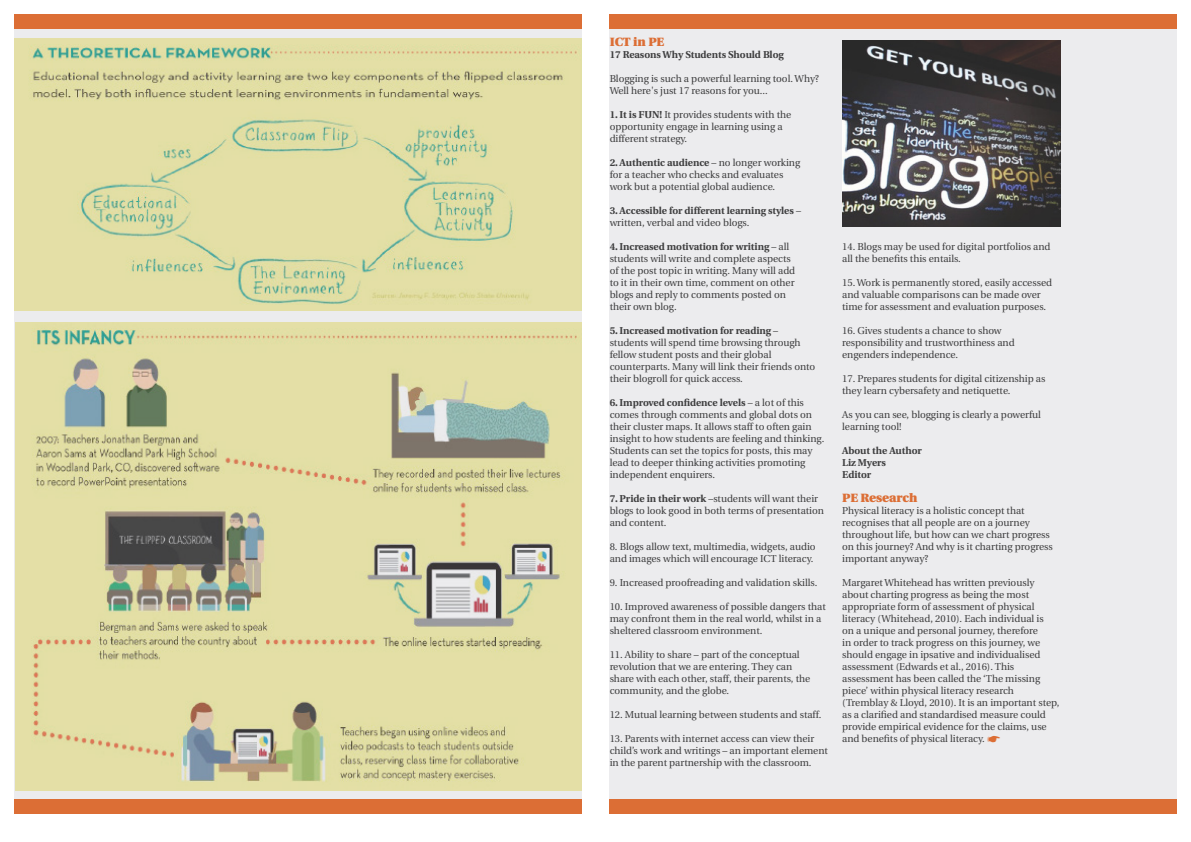
<style>
.page{position:relative;width:1191px;height:842px;background:#fff}
.page>*{position:absolute;margin:0;border:0;box-sizing:border-box;transform-origin:0 0}
.t1{font:900 12px "Utopia";letter-spacing:-.005em;color:#dc6e35}
.t2{font:10px/12px "Utopia";letter-spacing:-.005em;color:#3e3e3f}
.t3{font:700 10px "Utopia";letter-spacing:-.005em;color:#3e3e3f}
.s1{font-weight:700}
.s2{font-weight:400}
.s3{color:#dc6e35}
</style>
<div class="page">
<div style="left:14px;top:14px;width:567px;height:800px;background:#ececee"></div>
<div style="left:14px;top:14px;width:567px;height:14px;background:#dc6e35"></div>
<div style="left:14px;top:799px;width:567px;height:15px;background:#dc6e35"></div>
<img style="left:14px;top:39px;width:567px;height:271px">
<img style="left:16px;top:322px;width:565px;height:468px">
<div style="left:609px;top:14px;width:567px;height:800px;background:#ececee"></div>
<div style="left:609px;top:14px;width:567px;height:14px;background:#dc6e35"></div>
<div style="left:609px;top:799px;width:567px;height:15px;background:#dc6e35"></div>
<img style="left:842px;top:40px;width:218px;height:186px">
<p class="t1" style="left:609px;top:35px;width:56px">ICT in PE</p>
<p class="t3" style="left:609px;top:49px;width:176px">17 Reasons Why Students Should Blog</p>
<p class="t2" style="left:609px;top:73px;width:211px">Blogging is such a powerful learning tool. Why?<br>Well here's just 17 reasons for you...</p>
<p class="t2" style="left:609px;top:109px;width:183px"><span class="s1">1. It is FUN!</span> It provides students with the</p>
<p class="t2" style="left:609px;top:121px;width:174px">opportunity engage in learning using a</p>
<p class="t2" style="left:609px;top:133px;width:79px">different strategy.</p>
<p class="t3" style="left:609px;top:157px;width:192px">2. Authentic audience <span class="s2">– no longer working</span></p>
<p class="t2" style="left:609px;top:169px;width:175px">for a teacher who checks and evaluates</p>
<p class="t2" style="left:609px;top:181px;width:167px">work but a potential global audience.</p>
<p class="t3" style="left:609px;top:205px;width:193px">3. Accessible for different learning styles <span class="s2">–</span></p>
<p class="t2" style="left:609px;top:217px;width:141px">written, verbal and video blogs.</p>
<p class="t3" style="left:609px;top:241px;width:181px">4. Increased motivation for writing <span class="s2">– all</span></p>
<p class="t2" style="left:609px;top:253px;width:183px">students will write and complete aspects</p>
<p class="t2" style="left:609px;top:265px;width:187px">of the post topic in writing. Many will add</p>
<p class="t2" style="left:609px;top:277px;width:186px">to it in their own time, comment on other</p>
<p class="t2" style="left:609px;top:289px;width:178px">blogs and reply to comments posted on</p>
<p class="t2" style="left:609px;top:301px;width:68px">their own blog.</p>
<p class="t3" style="left:609px;top:325px;width:170px">5. Increased motivation for reading <span class="s2">–</span></p>
<p class="t2" style="left:609px;top:337px;width:207px">students will spend time browsing through fellow student posts and their global counterparts. Many will link their friends onto their blogroll for quick access.</p>
<p class="t2" style="left:609px;top:397px;width:216px"><span class="s1">6. Improved confidence levels</span> – a lot of this comes through comments and global dots on their cluster maps. It allows staff to often gain insight to how students are feeling and thinking.</p>
<p class="t2" style="left:609px;top:445px;width:204px">Students can set the topics for posts, this may lead to deeper thinking activities promoting</p>
<p class="t2" style="left:609px;top:469px;width:107px">independent enquirers.</p>
<p class="t2" style="left:609px;top:493px;width:216px"><span class="s1">7. Pride in their work</span> –students will want their blogs to look good in both terms of presentation</p>
<p class="t2" style="left:609px;top:517px;width:58px">and content.</p>
<p class="t2" style="left:609px;top:541px;width:207px">8. Blogs allow text, multimedia, widgets, audio and images which will encourage ICT literacy.</p>
<p class="t2" style="left:609px;top:577px;width:209px">9. Increased proofreading and validation skills.</p>
<p class="t2" style="left:609px;top:601px;width:218px">10. Improved awareness of possible dangers that may confront them in the real world, whilst in a</p>
<p class="t2" style="left:609px;top:625px;width:154px">sheltered classroom environment.</p>
<p class="t2" style="left:609px;top:649px;width:202px">11. Ability to share – part of the conceptual revolution that we are entering. They can share with each other, staff, their parents, the community, and the globe.</p>
<p class="t2" style="left:609px;top:709px;width:213px">12. Mutual learning between students and staff.</p>
<p class="t2" style="left:609px;top:733px;width:220px">13. Parents with internet access can view their child’s work and writings – an important element in the parent partnership with the classroom.</p>
<p class="t2" style="left:842px;top:241px;width:210px">14. Blogs may be used for digital portfolios and all the benefits this entails.</p>
<p class="t2" style="left:842px;top:277px;width:211px">15. Work is permanently stored, easily accessed and valuable comparisons can be made over</p>
<p class="t2" style="left:842px;top:301px;width:205px">time for assessment and evaluation purposes.</p>
<p class="t2" style="left:842px;top:325px;width:174px">16. Gives students a chance to show responsibility and trustworthiness and engenders independence.</p>
<p class="t2" style="left:842px;top:373px;width:205px">17. Prepares students for digital citizenship as they learn cybersafety and netiquette.</p>
<p class="t2" style="left:842px;top:409px;width:200px">As you can see, blogging is clearly a powerful learning tool!</p>
<p class="t3" style="left:842px;top:445px;width:81px">About the Author</p>
<p class="t3" style="left:842px;top:457px;width:45px">Liz Myers</p>
<p class="t3" style="left:842px;top:469px;width:31px">Editor</p>
<p class="t1" style="left:842px;top:491px;width:77px">PE Research</p>
<p class="t2" style="left:842px;top:505px;width:212px">Physical literacy is a holistic concept that recognises that all people are on a journey throughout life, but how can we chart progress on this journey? And why is it charting progress important anyway?</p>
<p class="t2" style="left:842px;top:577px;width:219px">Margaret Whitehead has written previously about charting progress as being the most appropriate form of assessment of physical literacy (Whitehead, 2010). Each individual is<br>on a unique and personal journey, therefore<br>in order to track progress on this journey, we should engage in ipsative and individualised assessment (Edwards et al., 2016). This assessment has been called the ‘The missing piece’ within physical literacy research (Tremblay &amp; Lloyd, 2010). It is an important step, as a clarified and standardised measure could provide empirical evidence for the claims, use and benefits of physical literacy. <span class="s3">☛</span></p>
</div>
